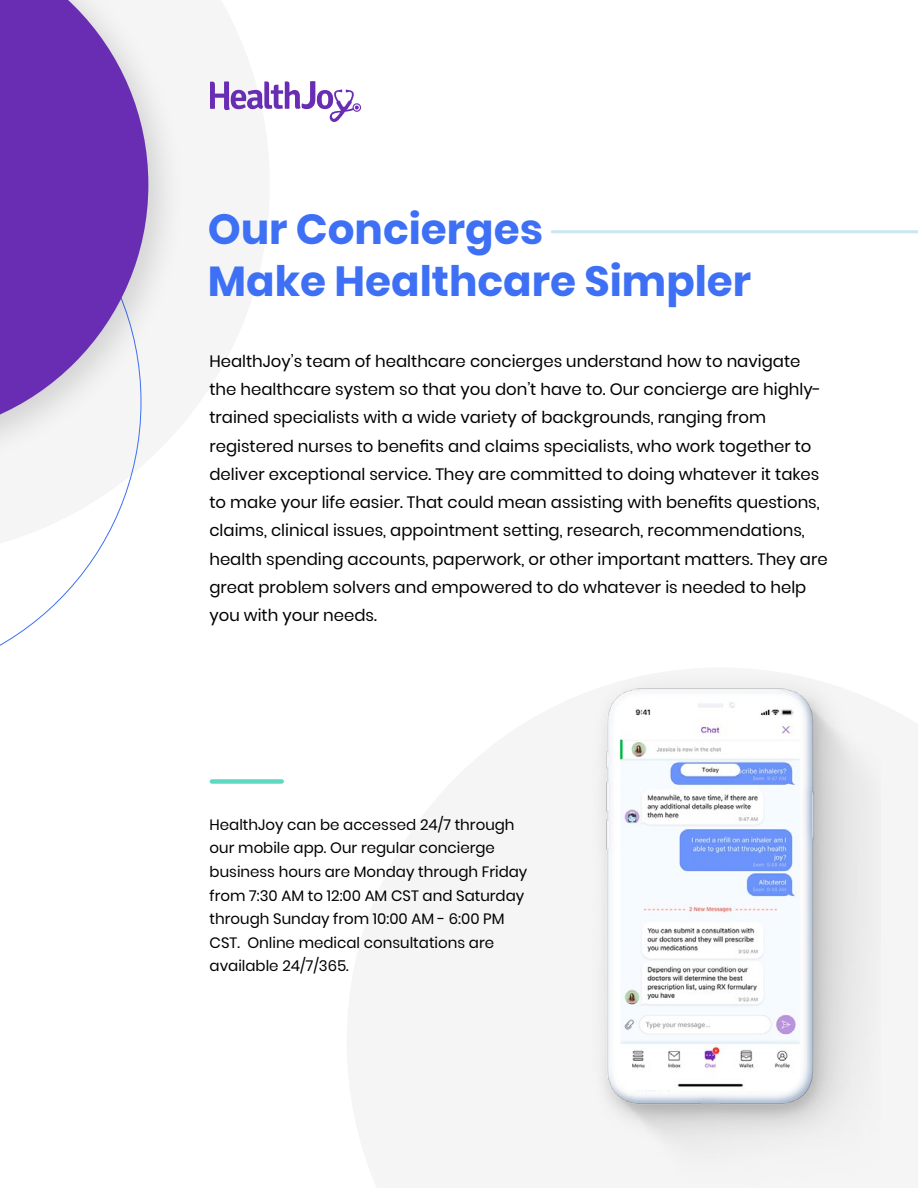
<style>
.page{position:relative;width:918px;height:1188px;background:#fff}
.page>*{position:absolute;margin:0;border:0;box-sizing:border-box;transform-origin:0 0}
.t1{font:700 42px/51.8px "Poppins";color:#3d70f4}
.t2{font:16.5px/28.2px "Poppins";color:#000}
.t3{font:15px/23.5px "Poppins";color:#000}
</style>
<div class="page">
<hr style="left:552px;top:230px;width:366px;height:3px;background:#cbe6f1">
<svg style="left:0;top:476px;width:132px;height:170px"></svg>
<div style="left:0;top:0;width:188px;height:476px;background:#000;opacity:.15"></div>
<svg style="left:0;top:0;width:148px;height:437px;background:#895ec1"></svg>
<svg style="left:210px;top:81px;width:151px;height:41px"></svg>
<div style="left:212px;top:779px;width:70px;height:5px;background:#5dd9c1"></div>
<div style="left:586px;top:668px;width:323px;height:520px;background:#f5f5f5"></div>
<img style="left:603px;top:688px;width:260px;height:454px">
<h1 class="t1" style="left:208px;top:204px;width:545px">Our Concierges<br>Make Healthcare Simpler</h1>
<p class="t2" style="left:209px;top:347px;width:620px">HealthJoy’s team of healthcare concierges understand how to navigate the healthcare system so that you don’t have to. Our concierge are highly&shy;trained specialists with a wide variety of backgrounds, ranging from registered nurses to benefits and claims specialists, who work together to deliver exceptional service. They are committed to doing whatever it takes to make your life easier. That could mean assisting with benefits questions, claims, clinical issues, appointment setting, research, recommendations, health spending accounts, paperwork, or other important matters. They are great problem solvers and empowered to do whatever is needed to help you with your needs.</p>
<p class="t3" style="left:210px;top:813px;width:319px">HealthJoy can be accessed 24/7 through our mobile app. Our regular concierge business hours are Monday through Friday from 7:30 AM to 12:00 AM CST and Saturday through Sunday from 10:00 AM - 6:00 PM CST. Online medical consultations are available 24/7/365.</p>
</div>
